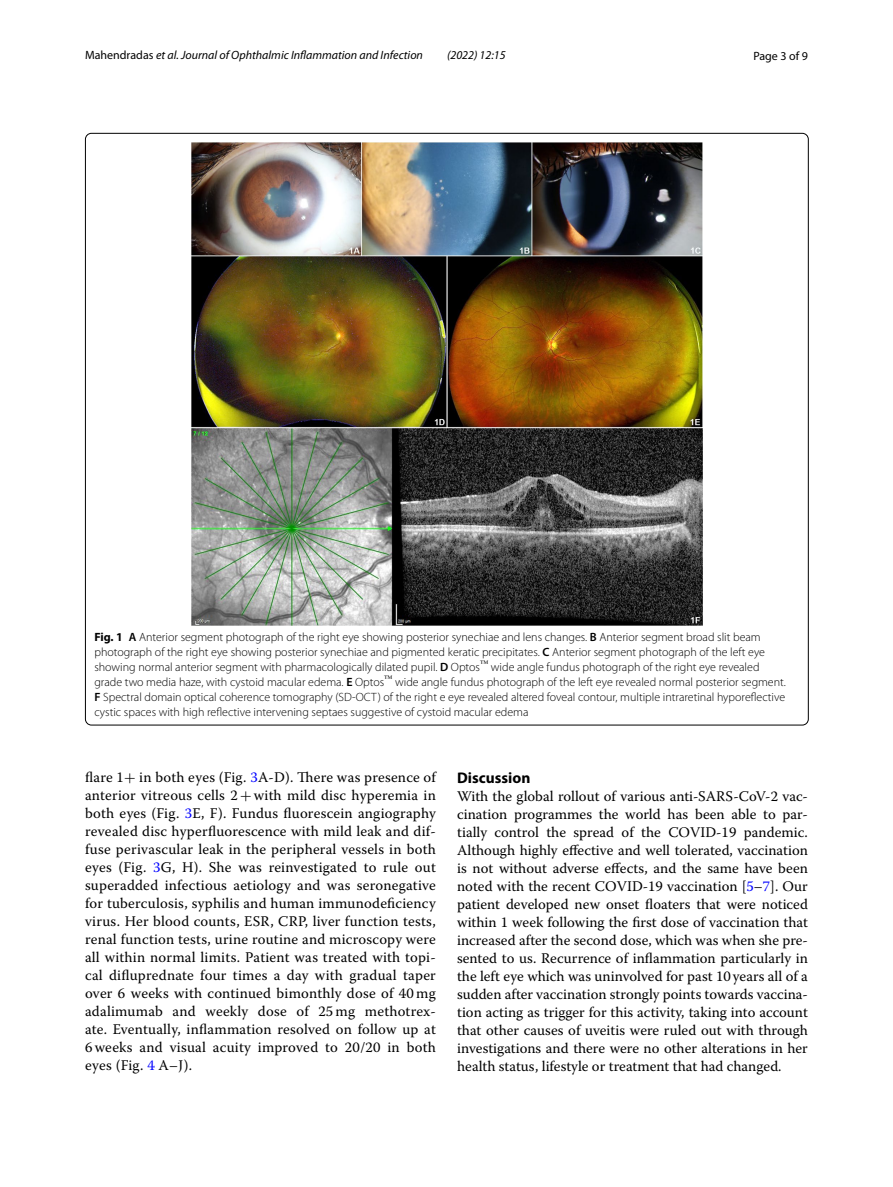
<style>
.page{position:relative;width:893px;height:1187px;background:#fff}
.page>*{position:absolute;margin:0;border:0;box-sizing:border-box;transform-origin:0 0}
.t1{font:700 15.45px "Myriad Pro";color:#000}
.t2{font:14.7px/18px "Warnock Pro";letter-spacing:.005em;color:#000;text-align:justify}
.t3{font:300 12px/15px "Myriad Pro";color:#000}
.t4{font:italic 12px "Myriad Pro";color:#000}
.t5{font:12px "Myriad Pro";color:#000}
.s1{font-style:normal}
.s2{font-weight:700}
.s3{font-weight:600}
.s4{font-family:"MTSY"}
.s5{color:#00f}
</style>
<div class="page">
<img style="left:192px;top:142px;width:510px;height:483px">
<p class="t4" style="left:85px;top:48px;width:339px"><span class="s1">Mahendradas</span> et al. Journal of Ophthalmic Inflammation and Infection</p>
<p class="t4" style="left:447px;top:48px;width:60px">(2022) 12:15</p>
<p class="t5" style="left:753px;top:48px;width:56px">Page 3 of 9</p>
<p class="t3" style="left:94px;top:629px;width:693px"><span class="s2">Fig. 1</span> <span class="s3">A</span> Anterior segment photograph of the right eye showing posterior synechiae and lens changes. <span class="s3">B</span> Anterior segment broad slit beam photograph of the right eye showing posterior synechiae and pigmented keratic precipitates. <span class="s3">C</span> Anterior segment photograph of the left eye showing normal anterior segment with pharmacologically dilated pupil. <span class="s3">D</span> Optos<sup>™</sup> wide angle fundus photograph of the right eye revealed grade two media haze, with cystoid macular edema. <span class="s3">E</span> Optos<sup>™</sup> wide angle fundus photograph of the left eye revealed normal posterior segment.<br><span class="s3">F</span> Spectral domain optical coherence tomography (SD-OCT) of the right e eye revealed altered foveal contour, multiple intraretinal hyporeflective cystic spaces with high reflective intervening septaes suggestive of cystoid macular edema</p>
<p class="t2" style="left:85px;top:767px;width:352px">flare 1<span class="s4">+</span> in both eyes (Fig. <span class="s5">3</span>A-D). There was presence of anterior vitreous cells 2<span class="s4">+</span>with mild disc hyperemia in both eyes (Fig. <span class="s5">3</span>E, F). Fundus fluorescein angiography revealed disc hyperfluorescence with mild leak and dif&shy;fuse perivascular leak in the peripheral vessels in both eyes (Fig. <span class="s5">3</span>G, H). She was reinvestigated to rule out superadded infectious aetiology and was seronegative for tuberculosis, syphilis and human immunodeficiency virus. Her blood counts, ESR, CRP, liver function tests, renal function tests, urine routine and microscopy were all within normal limits. Patient was treated with topi&shy;cal difluprednate four times a day with gradual taper over 6 weeks with continued bimonthly dose of 40 mg adalimumab and weekly dose of 25 mg methotrex&shy;ate. Eventually, inflammation resolved on follow up at 6 weeks and visual acuity improved to 20/20 in both eyes (Fig. <span class="s5">4</span> A–J).</p>
<p class="t1" style="left:457px;top:767px;width:75px">Discussion</p>
<p class="t2" style="left:457px;top:786px;width:352px">With the global rollout of various anti-SARS-CoV-2 vac&shy;cination programmes the world has been able to par&shy;tially control the spread of the COVID-19 pandemic.<br>Although highly effective and well tolerated, vaccination is not without adverse effects, and the same have been noted with the recent COVID-19 vaccination [<span class="s5">5</span>–<span class="s5">7</span>]. Our patient developed new onset floaters that were noticed within 1 week following the first dose of vaccination that increased after the second dose, which was when she pre&shy;sented to us. Recurrence of inflammation particularly in the left eye which was uninvolved for past 10 years all of a sudden after vaccination strongly points towards vaccina&shy;tion acting as trigger for this activity, taking into account that other causes of uveitis were ruled out with through investigations and there were no other alterations in her health status, lifestyle or treatment that had changed.</p>
</div>
